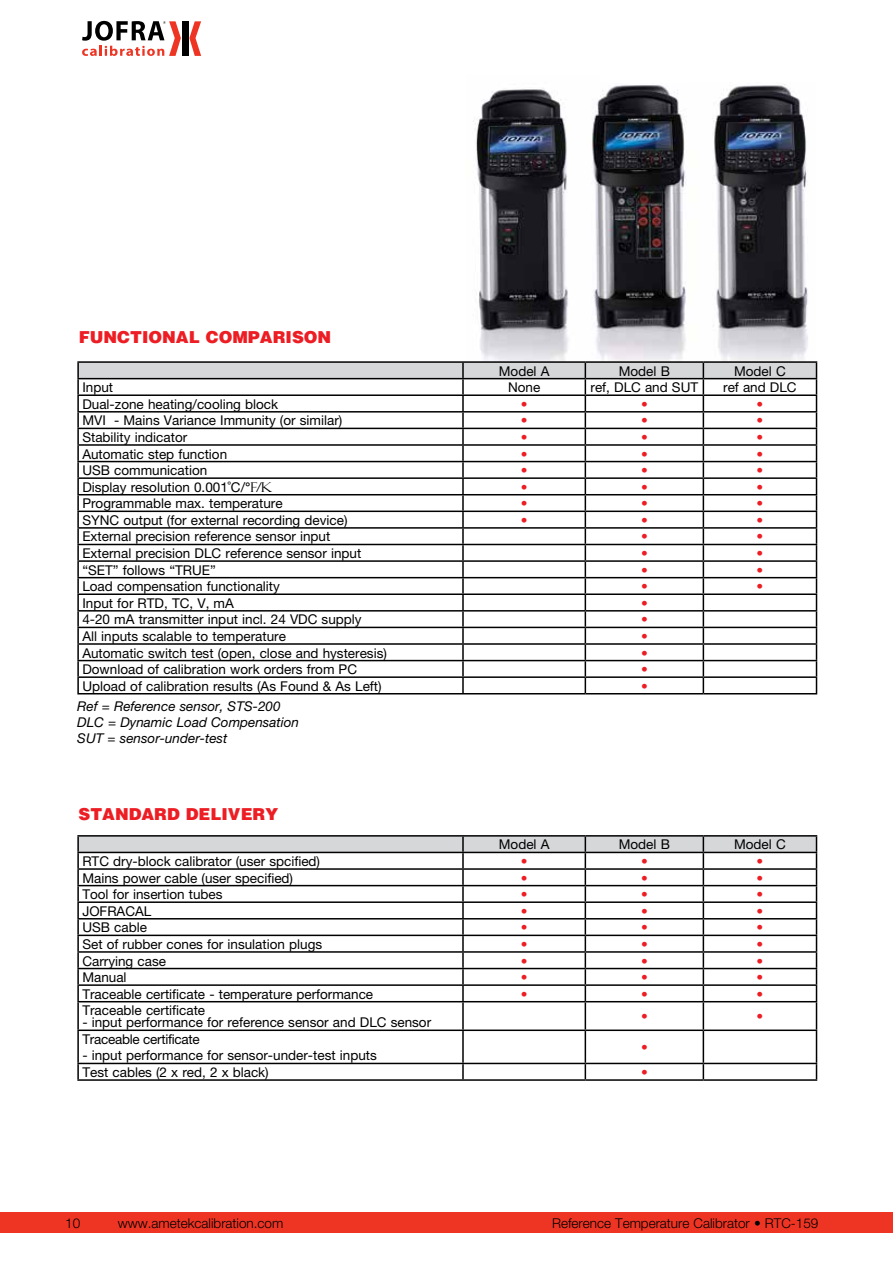
<style>
.page{position:relative;width:893px;height:1263px;background:#fff}
.page>*{position:absolute;margin:0;border:0;box-sizing:border-box;transform-origin:0 0}
.t1{font:900 16.5px "Helvetica";color:#ed1d24}
.t2{font:13.5px "Helvetica Neue";color:#000}
.t3{font:italic 13.5px/16.2px "Helvetica Neue";color:#000}
.t4{font:13.5px "Helvetica Neue";color:#ed1d24}
.t5{font:300 13.5px "Helvetica Neue";color:#000}
.t6{font:13.5px "Helvetica Neue";letter-spacing:-.02em;color:#000}
.s1{font-weight:700}
.s2{font-family:"Felix Titling"}
</style>
<div class="page">
<div style="left:0;top:1212px;width:893px;height:21px;background:#ee3524"></div>
<div style="left:182px;top:21px;width:6px;height:35px;background:#000"></div>
<svg style="left:189px;top:21px;width:12px;height:35px"></svg>
<svg style="left:82px;top:21px;width:99px;height:35px"></svg>
<img style="left:713px;top:84px;width:95px;height:277px">
<img style="left:473px;top:88px;width:96px;height:273px">
<img style="left:592px;top:85px;width:95px;height:276px">
<hr style="left:77px;top:835px;width:386px;height:2px;background:#000">
<hr style="left:463px;top:835px;width:122px;height:2px;background:#000">
<hr style="left:585px;top:835px;width:118px;height:2px;background:#000">
<hr style="left:703px;top:835px;width:114px;height:2px;background:#000">
<svg style="left:77px;top:836px;width:740px;height:193px"></svg>
<hr style="left:77px;top:1029px;width:386px;height:2px;background:#000">
<hr style="left:77px;top:1031px;width:2px;height:32px;background:#000">
<hr style="left:463px;top:1029px;width:122px;height:2px;background:#000">
<hr style="left:462px;top:1031px;width:2px;height:32px;background:#000">
<hr style="left:585px;top:1029px;width:118px;height:2px;background:#000">
<hr style="left:585px;top:1031px;width:1px;height:32px;background:#000">
<hr style="left:703px;top:1029px;width:114px;height:2px;background:#000">
<hr style="left:703px;top:1031px;width:1px;height:32px;background:#000">
<hr style="left:816px;top:1031px;width:1px;height:32px;background:#000">
<hr style="left:77px;top:1063px;width:386px;height:1px;background:#000">
<svg style="left:77px;top:1064px;width:2px;height:15px"></svg>
<hr style="left:463px;top:1063px;width:122px;height:1px;background:#000">
<svg style="left:462px;top:1064px;width:2px;height:15px"></svg>
<hr style="left:585px;top:1063px;width:118px;height:1px;background:#000">
<svg style="left:585px;top:1064px;width:1px;height:15px"></svg>
<hr style="left:703px;top:1063px;width:114px;height:1px;background:#000">
<svg style="left:703px;top:1064px;width:1px;height:15px"></svg>
<svg style="left:816px;top:1064px;width:1px;height:15px"></svg>
<hr style="left:77px;top:1079px;width:386px;height:2px;background:#000">
<hr style="left:463px;top:1079px;width:122px;height:2px;background:#000">
<hr style="left:585px;top:1079px;width:118px;height:2px;background:#000">
<hr style="left:703px;top:1079px;width:114px;height:2px;background:#000">
<hr style="left:77px;top:361px;width:386px;height:2px;background:#000">
<hr style="left:463px;top:361px;width:122px;height:2px;background:#000">
<hr style="left:585px;top:361px;width:118px;height:2px;background:#000">
<hr style="left:703px;top:361px;width:114px;height:2px;background:#000">
<svg style="left:77px;top:362px;width:740px;height:331px"></svg>
<hr style="left:77px;top:693px;width:386px;height:1px;background:#000">
<hr style="left:463px;top:693px;width:122px;height:1px;background:#000">
<hr style="left:585px;top:693px;width:118px;height:1px;background:#000">
<hr style="left:703px;top:693px;width:114px;height:1px;background:#000">
<p class="t1" style="left:79px;top:326px;width:254px">FUNCTIONAL COMPARISON</p>
<p class="t2" style="left:499px;top:363px;width:52px">Model A</p>
<p class="t2" style="left:619px;top:363px;width:53px">Model B</p>
<p class="t2" style="left:734px;top:363px;width:53px">Model C</p>
<p class="t2" style="left:82px;top:379px;width:32px">Input</p>
<p class="t2" style="left:508px;top:379px;width:34px">None</p>
<p class="t2" style="left:590px;top:379px;width:109px">ref, DLC and SUT</p>
<p class="t2" style="left:723px;top:379px;width:75px">ref and DLC</p>
<p class="t2" style="left:82px;top:396px;width:197px">Dual-zone heating/cooling block</p>
<p class="t4" style="left:521px;top:396px;width:8px">•</p>
<p class="t4" style="left:641px;top:396px;width:8px">•</p>
<p class="t4" style="left:757px;top:396px;width:8px">•</p>
<p class="t2" style="left:82px;top:412px;width:261px">MVI - Mains Variance Immunity (or similar)</p>
<p class="t4" style="left:521px;top:412px;width:8px">•</p>
<p class="t4" style="left:641px;top:412px;width:8px">•</p>
<p class="t4" style="left:757px;top:412px;width:8px">•</p>
<p class="t2" style="left:82px;top:429px;width:106px">Stability indicator</p>
<p class="t4" style="left:521px;top:429px;width:8px">•</p>
<p class="t4" style="left:641px;top:429px;width:8px">•</p>
<p class="t4" style="left:757px;top:429px;width:8px">•</p>
<p class="t2" style="left:82px;top:446px;width:146px">Automatic step function</p>
<p class="t4" style="left:521px;top:446px;width:8px">•</p>
<p class="t4" style="left:641px;top:446px;width:8px">•</p>
<p class="t4" style="left:757px;top:446px;width:8px">•</p>
<p class="t2" style="left:82px;top:462px;width:126px">USB communication</p>
<p class="t4" style="left:521px;top:462px;width:8px">•</p>
<p class="t4" style="left:641px;top:462px;width:8px">•</p>
<p class="t4" style="left:757px;top:462px;width:8px">•</p>
<p class="t2" style="left:82px;top:479px;width:191px">Display resolution 0.001˚C/<span class="s1">°</span><span class="s2">F/K</span></p>
<p class="t4" style="left:521px;top:479px;width:8px">•</p>
<p class="t4" style="left:641px;top:479px;width:8px">•</p>
<p class="t4" style="left:757px;top:479px;width:8px">•</p>
<p class="t2" style="left:82px;top:495px;width:202px">Programmable max. temperature</p>
<p class="t4" style="left:521px;top:495px;width:8px">•</p>
<p class="t4" style="left:641px;top:495px;width:8px">•</p>
<p class="t4" style="left:757px;top:495px;width:8px">•</p>
<p class="t2" style="left:82px;top:512px;width:267px">SYNC output (for external recording device)</p>
<p class="t4" style="left:521px;top:512px;width:8px">•</p>
<p class="t4" style="left:641px;top:512px;width:8px">•</p>
<p class="t4" style="left:757px;top:512px;width:8px">•</p>
<p class="t2" style="left:82px;top:529px;width:250px">External precision reference sensor input</p>
<p class="t4" style="left:641px;top:529px;width:8px">•</p>
<p class="t4" style="left:757px;top:529px;width:8px">•</p>
<p class="t2" style="left:82px;top:545px;width:280px">External precision DLC reference sensor input</p>
<p class="t4" style="left:641px;top:545px;width:8px">•</p>
<p class="t4" style="left:757px;top:545px;width:8px">•</p>
<p class="t2" style="left:82px;top:562px;width:135px">“SET” follows “TRUE”</p>
<p class="t4" style="left:641px;top:562px;width:8px">•</p>
<p class="t4" style="left:757px;top:562px;width:8px">•</p>
<p class="t2" style="left:82px;top:578px;width:199px">Load compensation functionality</p>
<p class="t4" style="left:641px;top:578px;width:8px">•</p>
<p class="t4" style="left:757px;top:578px;width:8px">•</p>
<p class="t2" style="left:82px;top:595px;width:153px">Input for RTD, TC, V, mA</p>
<p class="t4" style="left:641px;top:595px;width:8px">•</p>
<p class="t2" style="left:82px;top:611px;width:281px">4-20 mA transmitter input incl. 24 VDC supply</p>
<p class="t4" style="left:641px;top:611px;width:8px">•</p>
<p class="t2" style="left:82px;top:628px;width:205px">All inputs scalable to temperature</p>
<p class="t4" style="left:641px;top:628px;width:8px">•</p>
<p class="t2" style="left:82px;top:645px;width:306px">Automatic switch test (open, close and hysteresis)</p>
<p class="t4" style="left:641px;top:645px;width:8px">•</p>
<p class="t2" style="left:82px;top:661px;width:276px">Download of calibration work orders from PC</p>
<p class="t4" style="left:641px;top:661px;width:8px">•</p>
<p class="t2" style="left:82px;top:678px;width:301px">Upload of calibration results (As Found &amp; As Left)</p>
<p class="t4" style="left:641px;top:678px;width:8px">•</p>
<p class="t3" style="left:77px;top:698px;width:223px">Ref = Reference sensor, STS-200<br>DLC = Dynamic Load Compensation<br>SUT = sensor-under-test</p>
<p class="t1" style="left:78px;top:803px;width:201px">STANDARD DELIVERY</p>
<p class="t2" style="left:499px;top:837px;width:52px">Model A</p>
<p class="t2" style="left:619px;top:837px;width:53px">Model B</p>
<p class="t2" style="left:734px;top:837px;width:53px">Model C</p>
<p class="t2" style="left:82px;top:853px;width:239px">RTC dry-block calibrator (user spcified)</p>
<p class="t4" style="left:521px;top:853px;width:8px">•</p>
<p class="t4" style="left:641px;top:853px;width:8px">•</p>
<p class="t4" style="left:757px;top:853px;width:8px">•</p>
<p class="t2" style="left:82px;top:870px;width:212px">Mains power cable (user specified)</p>
<p class="t4" style="left:521px;top:870px;width:8px">•</p>
<p class="t4" style="left:641px;top:870px;width:8px">•</p>
<p class="t4" style="left:757px;top:870px;width:8px">•</p>
<p class="t2" style="left:82px;top:886px;width:142px">Tool for insertion tubes</p>
<p class="t4" style="left:521px;top:886px;width:8px">•</p>
<p class="t4" style="left:641px;top:886px;width:8px">•</p>
<p class="t4" style="left:757px;top:886px;width:8px">•</p>
<p class="t2" style="left:82px;top:903px;width:71px">JOFRACAL</p>
<p class="t4" style="left:521px;top:903px;width:8px">•</p>
<p class="t4" style="left:641px;top:903px;width:8px">•</p>
<p class="t4" style="left:757px;top:903px;width:8px">•</p>
<p class="t2" style="left:82px;top:919px;width:66px">USB cable</p>
<p class="t4" style="left:521px;top:919px;width:8px">•</p>
<p class="t4" style="left:641px;top:919px;width:8px">•</p>
<p class="t4" style="left:757px;top:919px;width:8px">•</p>
<p class="t2" style="left:82px;top:936px;width:241px">Set of rubber cones for insulation plugs</p>
<p class="t4" style="left:521px;top:936px;width:8px">•</p>
<p class="t4" style="left:641px;top:936px;width:8px">•</p>
<p class="t4" style="left:757px;top:936px;width:8px">•</p>
<p class="t2" style="left:82px;top:953px;width:85px">Carrying case</p>
<p class="t4" style="left:521px;top:953px;width:8px">•</p>
<p class="t4" style="left:641px;top:953px;width:8px">•</p>
<p class="t4" style="left:757px;top:953px;width:8px">•</p>
<p class="t2" style="left:82px;top:969px;width:46px">Manual</p>
<p class="t4" style="left:521px;top:969px;width:8px">•</p>
<p class="t4" style="left:641px;top:969px;width:8px">•</p>
<p class="t4" style="left:757px;top:969px;width:8px">•</p>
<p class="t2" style="left:82px;top:986px;width:292px">Traceable certificate - temperature performance</p>
<p class="t4" style="left:521px;top:986px;width:8px">•</p>
<p class="t4" style="left:641px;top:986px;width:8px">•</p>
<p class="t4" style="left:757px;top:986px;width:8px">•</p>
<p class="t2" style="left:82px;top:1002px;width:124px">Traceable certificate</p>
<p class="t2" style="left:82px;top:1014px;width:350px">- input performance for reference sensor and DLC sensor</p>
<p class="t4" style="left:641px;top:1008px;width:8px">•</p>
<p class="t4" style="left:757px;top:1008px;width:8px">•</p>
<p class="t6" style="left:82px;top:1031px;width:119px">Traceable certificate</p>
<p class="t2" style="left:82px;top:1047px;width:296px">- input performance for sensor-under-test inputs</p>
<p class="t4" style="left:641px;top:1039px;width:8px">•</p>
<p class="t2" style="left:82px;top:1064px;width:188px">Test cables (2 x red, 2 x black)</p>
<p class="t4" style="left:641px;top:1064px;width:8px">•</p>
<p class="t5" style="left:65px;top:1215px;width:17px">10</p>
<p class="t5" style="left:118px;top:1215px;width:167px">www.ametekcalibration.com</p>
<p class="t5" style="left:552px;top:1215px;width:268px">Reference Temperature Calibrator • RTC-159</p>
</div>
